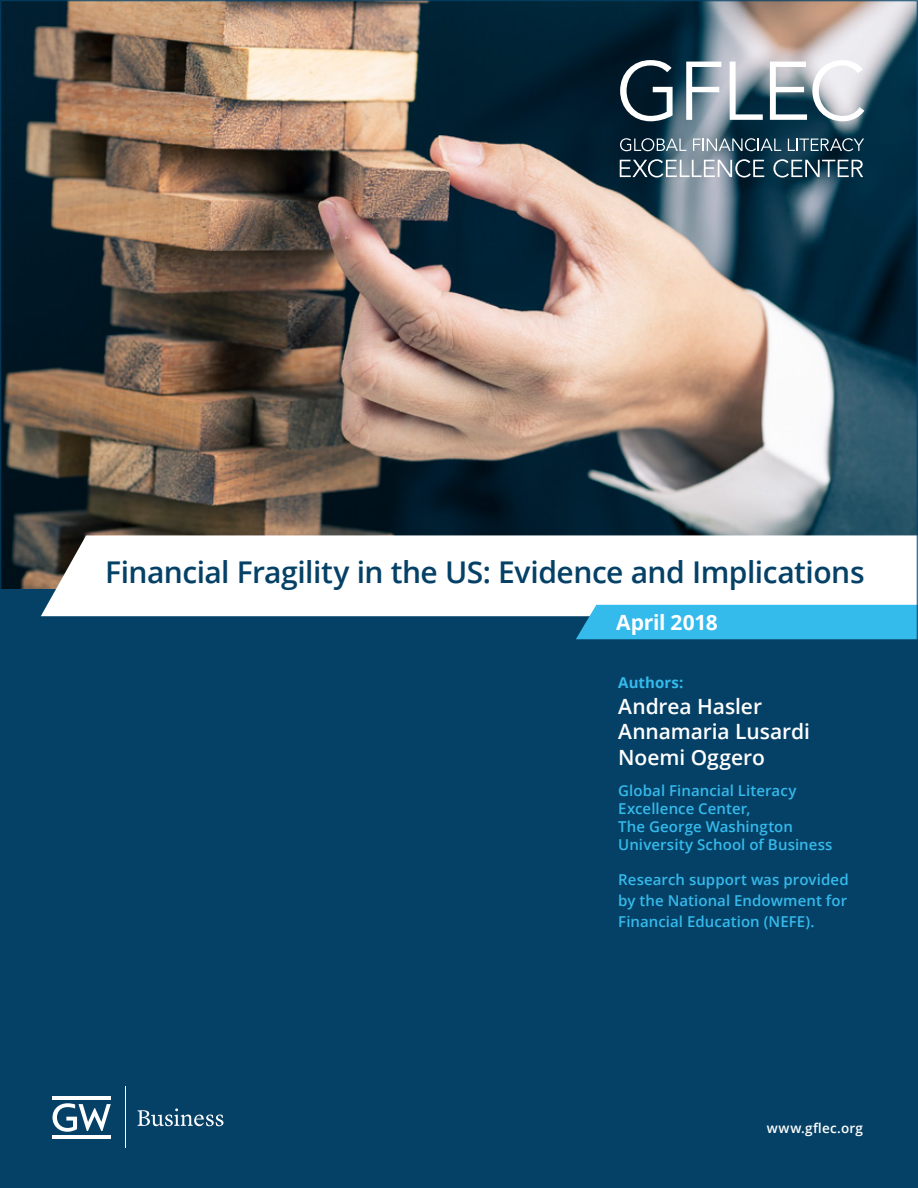
<style>
.page{position:relative;width:918px;height:1188px;background:#054166}
.page>*{position:absolute;margin:0;border:0;box-sizing:border-box;transform-origin:0 0}
.t1{font:600 30px "Open Sans";letter-spacing:-.015em;color:#054166}
.t2{font:600 21px/25.5px "Open Sans";letter-spacing:-.005em;color:#fff}
.t3{font:700 21px "Open Sans";letter-spacing:-.01em;color:#fff}
.t4{font:600 15px/18px "Open Sans";letter-spacing:.005em;color:#35baec}
.t5{font:700 15px "Open Sans";letter-spacing:.005em;color:#35baec}
.t6{font:600 13.5px "Open Sans";letter-spacing:.035em;color:#fff}
</style>
<div class="page">
<img style="left:2px;top:2px;width:914px;height:586px">
<div style="left:41px;top:535px;width:875px;height:81px;background:#fff"></div>
<hr style="left:125px;top:1087px;width:1px;height:61px;background:#fff">
<svg style="left:53px;top:1103px;width:58px;height:29px"></svg>
<hr style="left:53px;top:1136px;width:58px;height:3px;background:#fff">
<hr style="left:53px;top:1096px;width:58px;height:3px;background:#fff">
<svg style="left:138px;top:1108px;width:85px;height:18px"></svg>
<div style="left:576px;top:605px;width:340px;height:34px;background:#35baec"></div>
<svg style="left:620px;top:60px;width:53px;height:61px;background:#4d5f6a"></svg>
<svg style="left:686px;top:62px;width:35px;height:58px;background:#a1b0ba"></svg>
<svg style="left:730px;top:62px;width:33px;height:58px;background:#8799a3"></svg>
<svg style="left:770px;top:60px;width:94px;height:61px;background:#b5bfc5"></svg>
<svg style="left:620px;top:138px;width:66px;height:13px"></svg>
<svg style="left:693px;top:138px;width:88px;height:13px"></svg>
<svg style="left:788px;top:138px;width:76px;height:13px"></svg>
<svg style="left:620px;top:159px;width:144px;height:19px;background:#6f828e"></svg>
<svg style="left:773px;top:159px;width:90px;height:19px;background:#476776"></svg>
<h1 class="t1" style="left:105px;top:560px;width:761px">Financial Fragility in the US: Evidence and Implications</h1>
<h2 class="t3" style="left:616px;top:614px;width:103px">April 2018</h2>
<p class="t5" style="left:618px;top:677px;width:67px">Authors:</p>
<h2 class="t2" style="left:618px;top:695px;width:193px">Andrea Hasler<br>Annamaria Lusardi<br>Noemi Oggero</h2>
<p class="t4" style="left:618px;top:783px;width:216px">Global Financial Literacy<br>Excellence Center,<br>The George Washington<br>University School of Business</p>
<p class="t4" style="left:618px;top:870px;width:232px;line-height:21px;text-align:justify">Research support was provided by the National Endowment for Financial Education (NEFE).</p>
<p class="t6" style="left:767px;top:1119px;width:98px">www.gflec.org</p>
</div>
